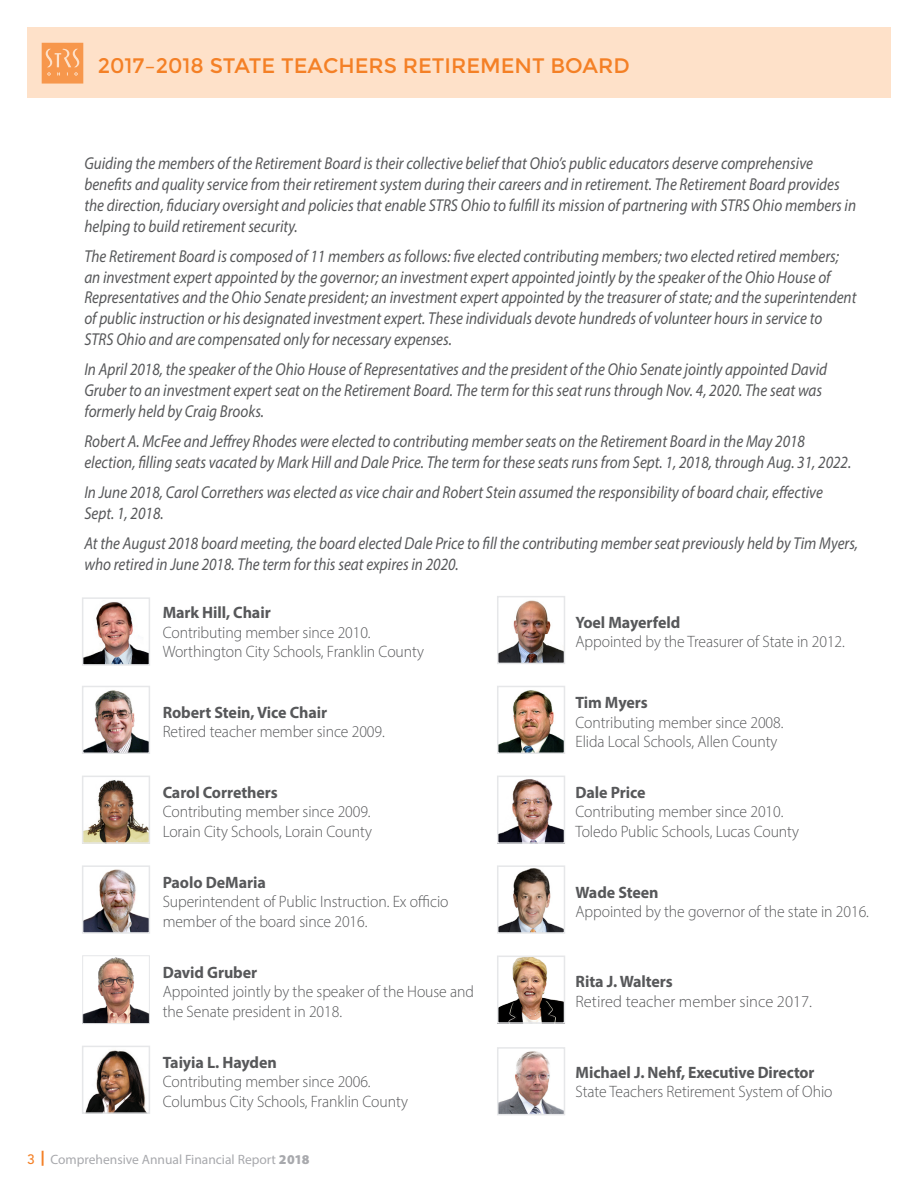
<style>
.page{position:relative;width:918px;height:1188px;background:#fff}
.page>*{position:absolute;margin:0;border:0;box-sizing:border-box;transform-origin:0 0}
.t1{font:21px "Montserrat";color:#f48026}
.t2{font:italic 17.25px/20.7px "Myriad Pro";color:#57585a;scale:.88 1}
.t3{font:300 16.5px/19.5px "Myriad Pro";letter-spacing:-.005em;color:#57585a;scale:.95 1}
.t4{font:700 16.5px "Myriad Pro";letter-spacing:-.005em;color:#57585a}
.t5{font:300 16.5px "Myriad Pro";letter-spacing:-.005em;color:#57585a}
.t6{font:13.5px "Myriad Pro";color:#a8a9ad}
.s1{font-family:"Avenir LT Std";font-weight:500;color:#f48026}
.s2{font-weight:900;font-size:15px;color:#f48026}
.s3{font-weight:900}
</style>
<div class="page">
<div style="left:27px;top:27px;width:864px;height:70px;background:#fee1c9"></div>
<svg style="left:42px;top:43px;width:41px;height:41px;background:#f7a05b"></svg>
<img style="left:85px;top:602px;width:62px;height:61px">
<div style="left:82px;top:597px;width:68px;height:69px;border:2px solid #e6e7e9"></div>
<img style="left:500px;top:600px;width:62px;height:61px">
<div style="left:497px;top:596px;width:68px;height:68px;border:2px solid #e6e7e9"></div>
<img style="left:85px;top:690px;width:62px;height:61px">
<div style="left:82px;top:686px;width:68px;height:68px;border:2px solid #e6e7e9"></div>
<img style="left:500px;top:690px;width:62px;height:61px">
<div style="left:497px;top:686px;width:68px;height:68px;border:2px solid #e6e7e9"></div>
<img style="left:85px;top:780px;width:62px;height:61px">
<div style="left:82px;top:776px;width:68px;height:68px;border:2px solid #e6e7e9"></div>
<img style="left:500px;top:779px;width:62px;height:62px">
<div style="left:497px;top:776px;width:68px;height:68px;border:2px solid #e6e7e9"></div>
<img style="left:85px;top:869px;width:62px;height:62px">
<div style="left:82px;top:865px;width:68px;height:69px;border:2px solid #e6e7e9"></div>
<img style="left:500px;top:868px;width:62px;height:63px">
<div style="left:497px;top:865px;width:68px;height:69px;border:2px solid #e6e7e9"></div>
<img style="left:84px;top:957px;width:64px;height:65px">
<div style="left:82px;top:955px;width:68px;height:69px;border:1px solid #e6e7e9"></div>
<img style="left:500px;top:959px;width:62px;height:62px">
<div style="left:497px;top:956px;width:68px;height:68px;border:2px solid #e6e7e9"></div>
<img style="left:86px;top:1050px;width:60px;height:61px">
<div style="left:82px;top:1046px;width:68px;height:68px;border:2px solid #e6e7e9"></div>
<img style="left:500px;top:1051px;width:62px;height:61px">
<div style="left:497px;top:1047px;width:68px;height:68px;border:2px solid #e6e7e9"></div>
<p class="t1" style="left:98px;top:53px;width:534px">2017–2018 STATE TEACHERS RETIREMENT BOARD</p>
<p class="t2" style="left:84px;top:153px;width:879px">Guiding the members of the Retirement Board is their collective belief that Ohio’s public educators deserve comprehensive benefits and quality service from their retirement system during their careers and in retirement. The Retirement Board provides the direction, fiduciary oversight and policies that enable STRS Ohio to fulfill its mission of partnering with STRS Ohio members in helping to build retirement security.</p>
<p class="t2" style="left:84px;top:246px;width:879px">The Retirement Board is composed of 11 members as follows: five elected contributing members; two elected retired members; an investment expert appointed by the governor; an investment expert appointed jointly by the speaker of the Ohio House of Representatives and the Ohio Senate president; an investment expert appointed by the treasurer of state; and the superintendent of public instruction or his designated investment expert. These individuals devote hundreds of volunteer hours in service to<br>STRS Ohio and are compensated only for necessary expenses.</p>
<p class="t2" style="left:84px;top:359px;width:846px">In April 2018, the speaker of the Ohio House of Representatives and the president of the Ohio Senate jointly appointed David<br>Gruber to an investment expert seat on the Retirement Board. The term for this seat runs through Nov. 4, 2020. The seat was formerly held by Craig Brooks.</p>
<p class="t2" style="left:84px;top:431px;width:873px">Robert A. McFee and Jeffrey Rhodes were elected to contributing member seats on the Retirement Board in the May 2018 election, filling seats vacated by Mark Hill and Dale Price. The term for these seats runs from Sept. 1, 2018, through Aug. 31, 2022.</p>
<p class="t2" style="left:84px;top:482px;width:841px">In June 2018, Carol Correthers was elected as vice chair and Robert Stein assumed the responsibility of board chair, effective<br>Sept. 1, 2018.</p>
<p class="t2" style="left:84px;top:533px;width:881px">At the August 2018 board meeting, the board elected Dale Price to fill the contributing member seat previously held by Tim Myers, who retired in June 2018. The term for this seat expires in 2020.</p>
<p class="t4" style="left:163px;top:602px;width:110px">Mark Hill, Chair</p>
<p class="t3" style="left:163px;top:622px;width:277px">Contributing member since 2010.<br>Worthington City Schools, Franklin County</p>
<p class="t4" style="left:576px;top:612px;width:106px">Yoel Mayerfeld</p>
<p class="t3" style="left:576px;top:632px;width:285px">Appointed by the Treasurer of State in 2012.</p>
<p class="t4" style="left:163px;top:701px;width:166px">Robert Stein, Vice Chair</p>
<p class="t3" style="left:163px;top:722px;width:235px">Retired teacher member since 2009.</p>
<p class="t4" style="left:163px;top:782px;width:117px">Carol Correthers</p>
<p class="t3" style="left:163px;top:802px;width:222px">Contributing member since 2009.<br>Lorain City Schools, Lorain County</p>
<p class="t4" style="left:163px;top:871px;width:105px">Paolo DeMaria</p>
<p class="t3" style="left:163px;top:892px;width:302px">Superintendent of Public Instruction. Ex officio member of the board since 2016.</p>
<p class="t4" style="left:163px;top:962px;width:96px">David Gruber</p>
<p class="t3" style="left:163px;top:982px;width:329px">Appointed jointly by the speaker of the House and the Senate president in 2018.</p>
<p class="t4" style="left:163px;top:1052px;width:116px">Taiyia L. Hayden</p>
<p class="t3" style="left:163px;top:1072px;width:260px">Contributing member since 2006.<br>Columbus City Schools, Franklin County</p>
<p class="t6" style="left:27px;top:1151px;width:284px"><span class="s1">3</span> <span class="s2">|</span> Comprehensive Annual Financial Report <span class="s3">2018</span></p>
<p class="t4" style="left:576px;top:692px;width:74px">Tim Myers</p>
<p class="t3" style="left:576px;top:712px;width:220px">Contributing member since 2008.<br>Elida Local Schools, Allen County</p>
<p class="t4" style="left:576px;top:782px;width:72px">Dale Price</p>
<p class="t3" style="left:576px;top:802px;width:237px">Contributing member since 2010.<br>Toledo Public Schools, Lucas County</p>
<p class="t4" style="left:576px;top:881px;width:85px">Wade Steen</p>
<p class="t3" style="left:576px;top:902px;width:310px">Appointed by the governor of the state in 2016.</p>
<p class="t4" style="left:576px;top:971px;width:99px">Rita J. Walters</p>
<p class="t5" style="left:576px;top:992px;width:238px">Retired teacher member since 2017.</p>
<p class="t4" style="left:576px;top:1061px;width:241px">Michael J. Nehf, Executive Director</p>
<p class="t3" style="left:576px;top:1082px;width:272px">State Teachers Retirement System of Ohio</p>
</div>
